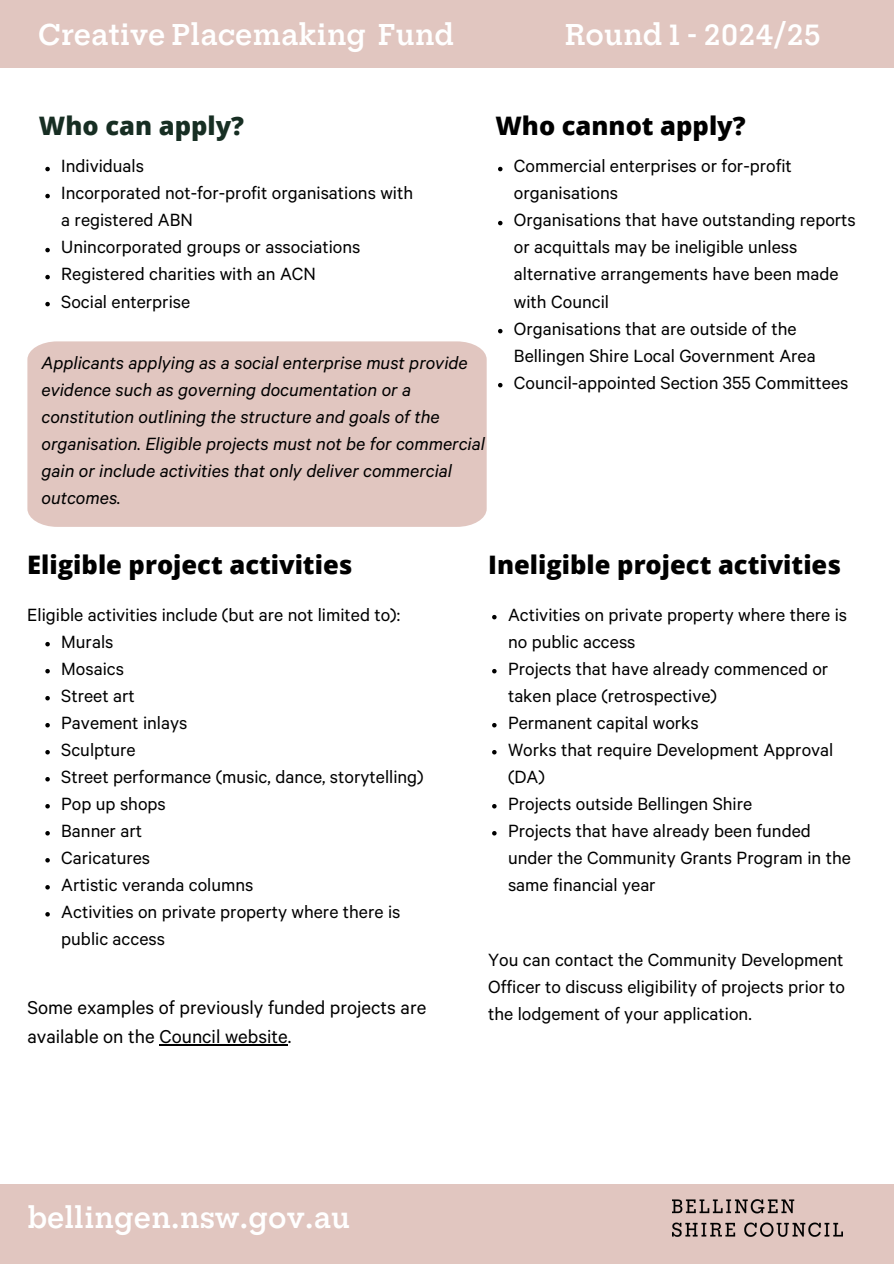
<style>
.page{position:relative;width:894px;height:1264px;background:#fff}
.page>*{position:absolute;margin:0;border:0;box-sizing:border-box;transform-origin:0 0}
.t1{font:500 30px "Goodall";color:#fff}
.t2{font:800 25.5px "Open Sans";color:#000}
.t3{font:800 25.5px "Open Sans";color:#172e23}
.t4{font:21px/29.2px "Calibre";color:#000}
.t5{font:19.95px/27px "Calibre";color:#000}
.t6{font:italic 19.95px/27px "Calibre";color:#000}
</style>
<div class="page">
<div style="left:0;top:0;width:893px;height:67px;background:#e1c6c0"></div>
<div style="left:0;top:1184px;width:893px;height:79px;background:#e1c6c0"></div>
<img style="left:672px;top:1199px;width:169px;height:37px">
<svg style="left:498px;top:167px;width:4px;height:4px"></svg>
<svg style="left:498px;top:221px;width:4px;height:4px"></svg>
<svg style="left:498px;top:329px;width:4px;height:4px"></svg>
<svg style="left:498px;top:383px;width:4px;height:4px"></svg>
<svg style="left:492px;top:615px;width:4px;height:4px"></svg>
<svg style="left:492px;top:669px;width:4px;height:4px"></svg>
<svg style="left:492px;top:723px;width:4px;height:4px"></svg>
<svg style="left:492px;top:750px;width:4px;height:4px"></svg>
<svg style="left:492px;top:804px;width:4px;height:4px"></svg>
<svg style="left:492px;top:831px;width:4px;height:4px"></svg>
<svg style="left:45px;top:167px;width:5px;height:4px"></svg>
<svg style="left:45px;top:194px;width:5px;height:4px"></svg>
<svg style="left:45px;top:248px;width:5px;height:4px"></svg>
<svg style="left:45px;top:275px;width:5px;height:4px"></svg>
<svg style="left:45px;top:302px;width:5px;height:4px"></svg>
<svg style="left:45px;top:642px;width:5px;height:4px"></svg>
<svg style="left:45px;top:669px;width:5px;height:4px"></svg>
<svg style="left:45px;top:696px;width:5px;height:4px"></svg>
<svg style="left:45px;top:723px;width:5px;height:4px"></svg>
<svg style="left:45px;top:750px;width:5px;height:4px"></svg>
<svg style="left:45px;top:777px;width:5px;height:4px"></svg>
<svg style="left:45px;top:804px;width:5px;height:4px"></svg>
<svg style="left:45px;top:831px;width:5px;height:4px"></svg>
<svg style="left:45px;top:858px;width:5px;height:4px"></svg>
<svg style="left:45px;top:885px;width:5px;height:4px"></svg>
<svg style="left:45px;top:912px;width:5px;height:4px"></svg>
<hr style="left:159px;top:1044px;width:129px;height:1px;background:#000">
<div style="left:27px;top:341px;width:459px;height:186px;background:#e1c6c0"></div>
<h1 class="t1" style="left:38px;top:16px;width:418px">Creative Placemaking Fund</h1>
<h1 class="t1" style="left:564px;top:16px;width:258px">Round 1 - 2024/25</h1>
<p class="t3" style="left:39px;top:108px;width:207px">Who can apply?</p>
<p class="t5" style="left:61px;top:156px;width:353px">Individuals<br>Incorporated not-for-profit organisations with a registered ABN<br>Unincorporated groups or associations<br>Registered charities with an ACN<br>Social enterprise</p>
<p class="t6" style="left:41px;top:352px;width:445px">Applicants applying as a social enterprise must provide evidence such as governing documentation or a constitution outlining the structure and goals of the organisation. Eligible projects must not be for commercial gain or include activities that only deliver commercial outcomes.</p>
<p class="t2" style="left:495px;top:108px;width:252px">Who cannot apply?</p>
<p class="t5" style="left:514px;top:156px;width:343px">Commercial enterprises or for-profit organisations<br>Organisations that have outstanding reports or acquittals may be ineligible unless alternative arrangements have been made with Council<br>Organisations that are outside of the Bellingen Shire Local Government Area Council-appointed Section 355 Committees</p>
<p class="t2" style="left:27px;top:547px;width:326px">Eligible project activities</p>
<p class="t5" style="left:61px;top:604px;width:364px;text-indent:-34px">Eligible activities include (but are not limited to):<br>Murals<br>Mosaics<br>Street art<br>Pavement inlays<br>Sculpture<br>Street performance (music, dance, storytelling)<br>Pop up shops<br>Banner art<br>Caricatures<br>Artistic veranda columns<br>Activities on private property where there is public access</p>
<p class="t4" style="left:27px;top:996px;width:400px">Some examples of previously funded projects are available on the Council website.</p>
<p class="t2" style="left:488px;top:547px;width:354px">Ineligible project activities</p>
<p class="t5" style="left:508px;top:604px;width:344px">Activities on private property where there is no public access<br>Projects that have already commenced or taken place (retrospective)<br>Permanent capital works<br>Works that require Development Approval (DA)<br>Projects outside Bellingen Shire<br>Projects that have already been funded under the Community Grants Program in the same financial year</p>
<p class="t5" style="left:488px;top:949px;width:358px;text-align:justify">You can contact the Community Development Officer to discuss eligibility of projects prior to the lodgement of your application.</p>
<h1 class="t1" style="left:27px;top:1198px;width:324px">bellingen.nsw.gov.au</h1>
</div>
